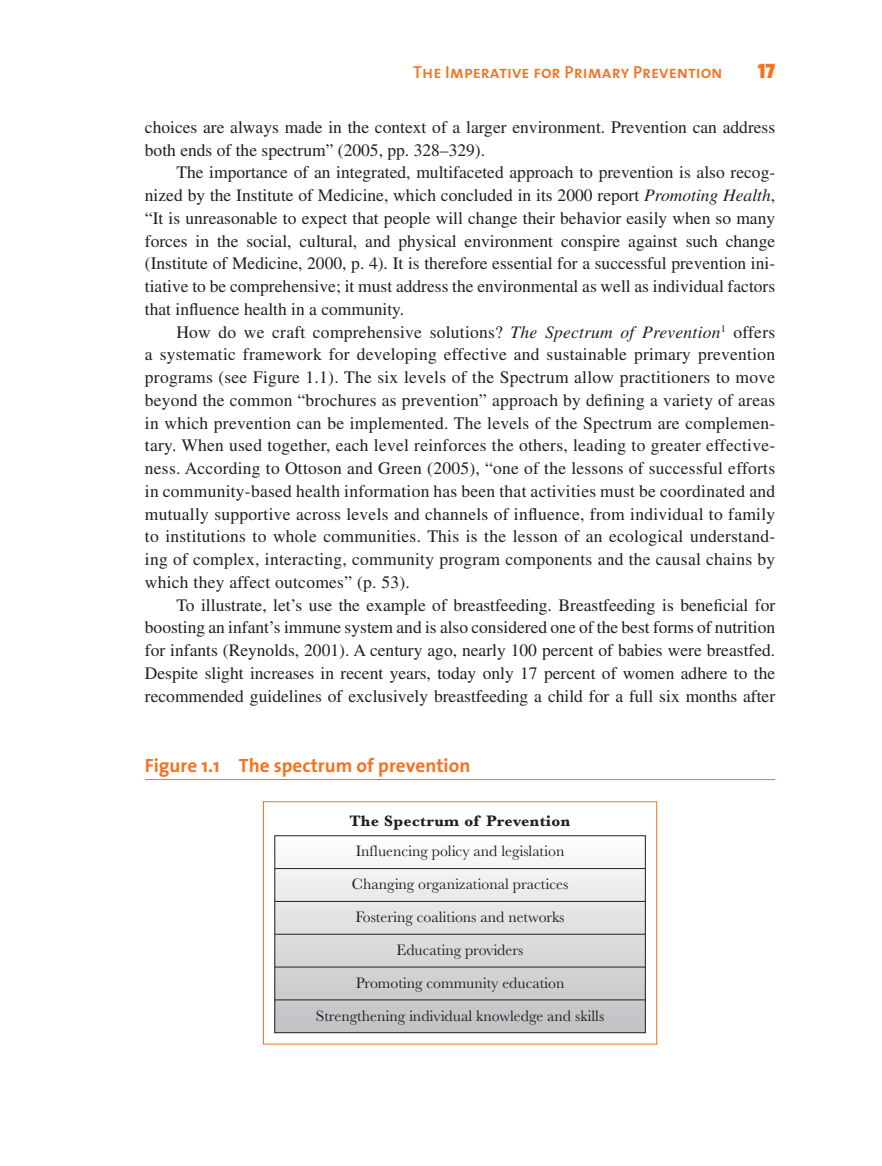
<style>
.page{position:relative;width:882px;height:1166px;background:#fff}
.page>*{position:absolute;margin:0;border:0;box-sizing:border-box;transform-origin:0 0}
.t1{font:21px "The Sans Black Caps";color:#f47321}
.t2{font:700 19.25px "The Sans";color:#f47321}
.t3{font:17.5px/22.8px "Times";color:#231f20;text-align:justify}
.t4{font:17.5px "The Sans Semi Bold Caps";color:#f47321}
.t5{font:15.75px "Baskerville";color:#231f20}
.t6{font:700 15.75px "Baskerville";letter-spacing:.025em;color:#231f20}
.s1{font-style:italic}
</style>
<div class="page">
<hr style="left:145px;top:779px;width:630px;height:1px;background:#f47321">
<div style="left:275px;top:999px;width:370px;height:33px;background:#c5c6c8"></div>
<div style="left:275px;top:966px;width:370px;height:33px;background:#cfd0d2"></div>
<div style="left:275px;top:934px;width:370px;height:33px;background:#d8d9db"></div>
<div style="left:275px;top:901px;width:370px;height:33px;background:#e2e3e5"></div>
<div style="left:275px;top:868px;width:370px;height:33px;background:#eeeeef"></div>
<div style="left:275px;top:835px;width:370px;height:33px;background:#f9f9f9"></div>
<hr style="left:275px;top:999px;width:370px;height:1px;background:#231f20">
<hr style="left:275px;top:966px;width:370px;height:1px;background:#231f20">
<hr style="left:275px;top:933px;width:370px;height:1px;background:#231f20">
<hr style="left:275px;top:901px;width:370px;height:1px;background:#231f20">
<hr style="left:275px;top:868px;width:370px;height:1px;background:#231f20">
<div style="left:274px;top:835px;width:372px;height:198px;border:1px solid #231f20"></div>
<div style="left:263px;top:801px;width:394px;height:243px;border:1px solid #f47321"></div>
<p class="t4" style="left:413px;top:62px;width:311px">The Imperative for Primary Prevention</p>
<p class="t1" style="left:758px;top:58px;width:19px">17</p>
<p class="t3" style="left:145px;top:117px;width:632px">choices are always made in the context of a larger environment. Prevention can address both ends of the spectrum ” (2005, pp. 328 – 329).</p>
<p class="t3" style="left:145px;top:163px;width:632px;text-indent:32px">The importance of an integrated, multifaceted approach to prevention is also recog&shy;nized by the Institute of Medicine, which concluded in its 2000 report <span class="s1">Promoting Health</span> , “ It is unreasonable to expect that people will change their behavior easily when so many forces in the social, cultural, and physical environment conspire against such change (Institute of Medicine, 2000, p. 4). It is therefore essential for a successful prevention ini&shy;tiative to be comprehensive; it must address the environmental as well as individual factors that influence health in a community.</p>
<p class="t3" style="left:145px;top:322px;width:632px;text-indent:32px">How do we craft comprehensive solutions? <span class="s1">The Spectrum of Prevention</span> <sup>1</sup> offers a systematic framework for developing effective and sustainable primary prevention programs (see Figure 1.1 ). The six levels of the Spectrum allow practitioners to move beyond the common “ brochures as prevention ” approach by defining a variety of areas in which prevention can be implemented. The levels of the Spectrum are complemen&shy;tary. When used together, each level reinforces the others, leading to greater effective&shy;ness. According to Ottoson and Green (2005), “ one of the lessons of successful efforts in community - based health information has been that activities must be coordinated and mutually supportive across levels and channels of influence, from individual to family to institutions to whole communities. This is the lesson of an ecological understand&shy;ing of complex, interacting, community program components and the causal chains by which they affect outcomes ” (p. 53).</p>
<p class="t3" style="left:145px;top:595px;width:632px;text-indent:32px">To illustrate, let ’ s use the example of breastfeeding. Breastfeeding is beneficial for boosting an infant ’ s immune system and is also considered one of the best forms of nutrition for infants (Reynolds, 2001). A century ago, nearly 100 percent of babies were breastfed.<br>Despite slight increases in recent years, today only 17 percent of women adhere to the recommended guidelines of exclusively breastfeeding a child for a full six months after</p>
<p class="t2" style="left:145px;top:757px;width:327px">Figure 1.1 The spectrum of prevention</p>
<p class="t6" style="left:349px;top:815px;width:222px">The Spectrum of Prevention</p>
<p class="t5" style="left:356px;top:845px;width:210px">Influencing policy and legislation</p>
<p class="t5" style="left:352px;top:878px;width:218px">Changing organizational practices</p>
<p class="t5" style="left:356px;top:911px;width:210px">Fostering coalitions and networks</p>
<p class="t5" style="left:397px;top:944px;width:128px">Educating providers</p>
<p class="t5" style="left:356px;top:976px;width:210px">Promoting community education</p>
<p class="t5" style="left:316px;top:1009px;width:290px">Strengthening individual knowledge and skills</p>
</div>
